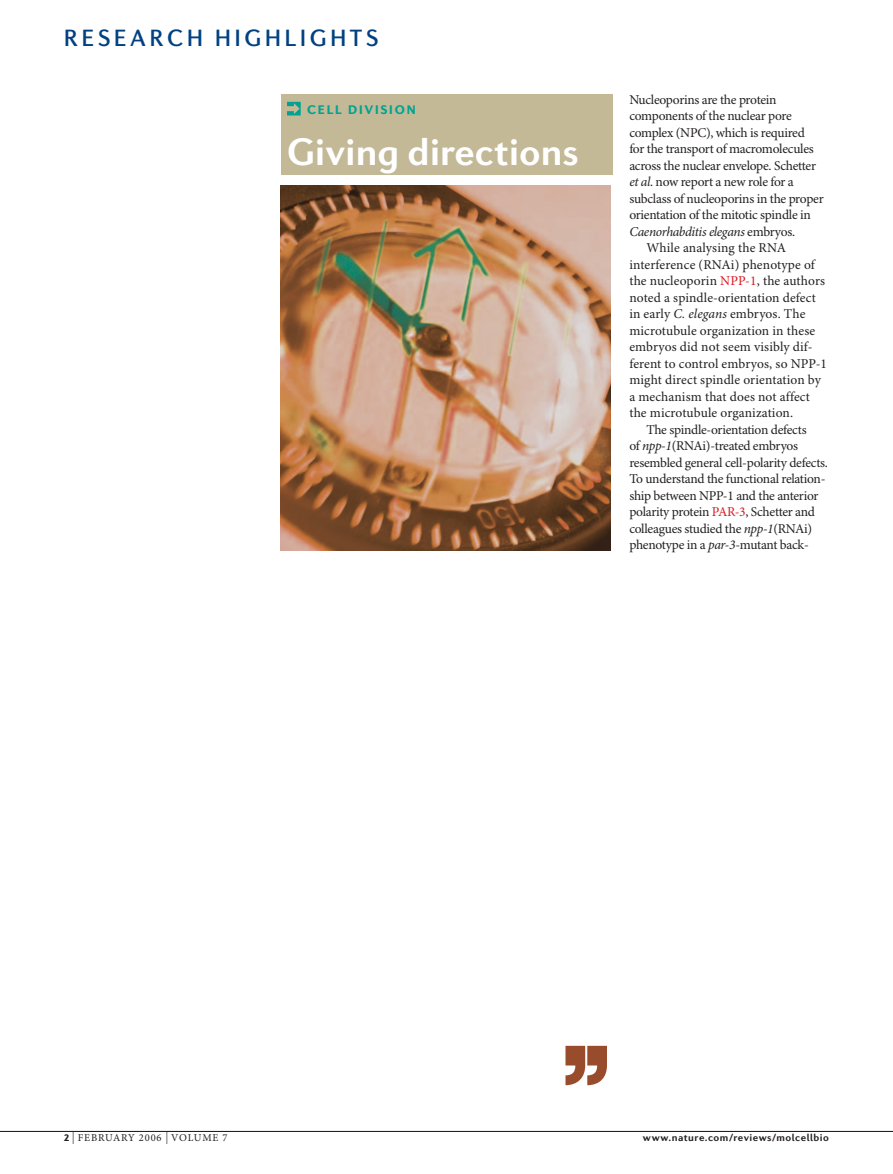
<style>
.page{position:relative;width:893px;height:1174px;background:#fff}
.page>*{position:absolute;margin:0;border:0;box-sizing:border-box;transform-origin:0 0}
.t1{font:700 39px "Diverda Sans LT Std";color:#fff}
.t2{font:500 24px "Diverda Sans LT Std";letter-spacing:.14em;color:#014182}
.t3{font:13.5px "Minion Pro";letter-spacing:-.02em;color:#231f20}
.t4{font:13.5px "Minion Pro";letter-spacing:.01em;color:#231f20}
.t5{font:13.5px "Minion Pro";letter-spacing:.005em;color:#231f20}
.t6{font:italic 13.5px "Minion Pro";letter-spacing:-.025em;color:#231f20}
.t7{font:900 12.75px "Diverda Sans LT Std";letter-spacing:.14em;color:#00a391}
.t8{font:700 10.5px "Diverda Sans LT Std";letter-spacing:.04em;color:#231f20}
.t9{font:10.5px "Minion Pro";letter-spacing:.08em;color:#231f20}
.s1{font-style:italic}
.s2{font-style:normal}
.s3{color:#dc1820}
.s4{font-family:"Diverda Sans LT Std";font-weight:900}
.s5{font-size:12px}
</style>
<div class="page">
<svg style="left:565px;top:1045px;width:42px;height:40px"></svg>
<img style="left:281px;top:185px;width:330px;height:365px">
<hr style="left:0;top:1131px;width:893px;height:1px;background:#231f20">
<div style="left:281px;top:94px;width:331px;height:81px;background:#c3b997"></div>
<svg style="left:287px;top:102px;width:14px;height:13px"></svg>
<h2 class="t2" style="left:64px;top:29px;width:316px">RESEARCH HIGHLIGHTS</h2>
<p class="t7" style="left:307px;top:105px;width:110px">CELL DIVISION</p>
<h1 class="t1" style="left:287px;top:137px;width:293px">Giving directions</h1>
<p class="t3" style="left:629px;top:94px;width:149px">Nucleoporins are the protein</p>
<p class="t3" style="left:629px;top:110px;width:164px">components of the nuclear pore</p>
<p class="t3" style="left:629px;top:127px;width:177px">complex (NPC), which is required</p>
<p class="t3" style="left:629px;top:143px;width:186px">for the transport of macromolecules</p>
<p class="t3" style="left:629px;top:160px;width:188px">across the nuclear envelope. Schetter</p>
<p class="t3" style="left:629px;top:176px;width:166px"><span class="s1">et al</span>. now report a new role for a</p>
<p class="t3" style="left:629px;top:193px;width:196px">subclass of nucleoporins in the proper</p>
<p class="t3" style="left:629px;top:209px;width:183px">orientation of the mitotic spindle in</p>
<p class="t6" style="left:629px;top:226px;width:167px">Caenorhabditis elegans <span class="s2">embryos.</span></p>
<p class="t4" style="left:646px;top:242px;width:141px">While analysing the RNA</p>
<p class="t4" style="left:629px;top:259px;width:187px">interference (RNAi) phenotype of</p>
<p class="t5" style="left:629px;top:275px;width:197px">the nucleoporin <span class="s3">NPP-1</span>, the authors</p>
<p class="t4" style="left:629px;top:292px;width:188px">noted a spindle-orientation defect</p>
<p class="t4" style="left:629px;top:308px;width:178px">in early <span class="s1">C. elegans</span> embryos. The</p>
<p class="t4" style="left:629px;top:325px;width:187px">microtubule organization in these</p>
<p class="t4" style="left:629px;top:341px;width:185px">embryos did not seem visibly dif-</p>
<p class="t5" style="left:629px;top:358px;width:199px">ferent to control embryos, so NPP-1</p>
<p class="t4" style="left:629px;top:374px;width:193px">might direct spindle orientation by</p>
<p class="t4" style="left:629px;top:391px;width:182px">a mechanism that does not affect</p>
<p class="t4" style="left:629px;top:407px;width:165px">the microtubule organization.</p>
<p class="t3" style="left:646px;top:424px;width:162px">The spindle-orientation defects</p>
<p class="t3" style="left:629px;top:440px;width:170px">of <span class="s1">npp-1</span>(RNAi)-treated embryos</p>
<p class="t3" style="left:629px;top:457px;width:200px">resembled general cell-polarity defects.</p>
<p class="t3" style="left:629px;top:473px;width:198px">To understand the functional relation-</p>
<p class="t3" style="left:629px;top:490px;width:191px">ship between NPP-1 and the anterior</p>
<p class="t3" style="left:629px;top:506px;width:187px">polarity protein <span class="s3">PAR-3</span>, Schetter and</p>
<p class="t3" style="left:629px;top:523px;width:184px">colleagues studied the <span class="s1">npp-1</span>(RNAi)</p>
<p class="t3" style="left:629px;top:539px;width:181px">phenotype in a <span class="s1">par-3</span>-mutant back-</p>
<p class="t9" style="left:64px;top:1133px;width:165px"><span class="s4">2</span> <span class="s5">|</span> FEBRUARY 2006 <span class="s5">|</span> VOLUME 7</p>
<p class="t8" style="left:643px;top:1133px;width:187px">www.nature.com/reviews/molcellbio</p>
</div>
